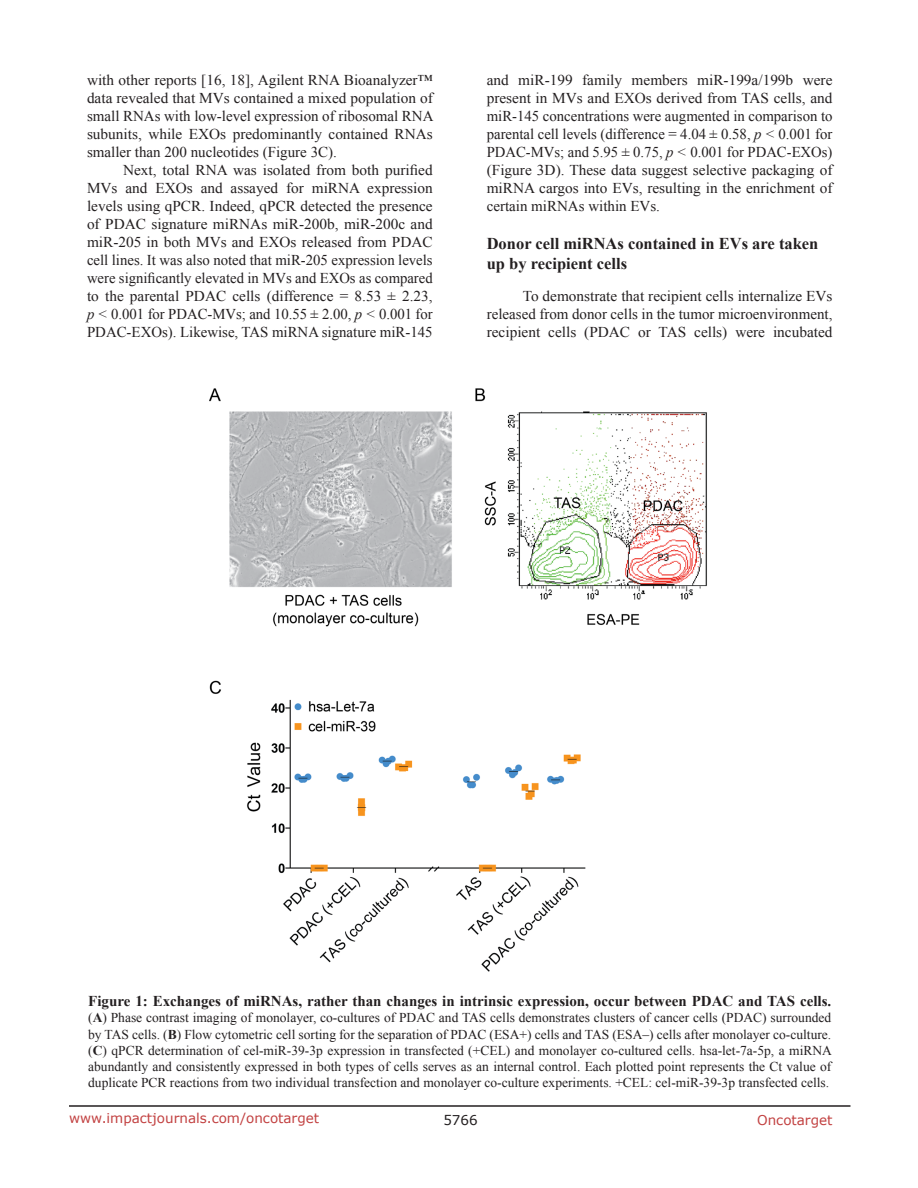
<style>
.page{position:relative;width:918px;height:1188px;background:#fff}
.page>*{position:absolute;margin:0;border:0;box-sizing:border-box;transform-origin:0 0}
.sub_heading_1{font:700 16.5px/19.8px "Times New Roman";color:#231f20}
.BodyText{font:15px/18px "Times New Roman";color:#231f20;text-align:justify}
.Figuretrx{font:700 15px "Times New Roman";color:#231f20}
.Figuretrx-2{font:13.5px/16.2px "Times New Roman";color:#231f20;text-align:justify}
.t1{font:13.5px "Verdana";color:#c24141}
.t2{font:13.5px "Verdana";color:#231f20}
.s1{font-style:italic}
.s2{font-weight:700}
</style>
<div class="page">
<hr style="left:69px;top:1105px;width:781px;height:2px;background:#231f20">
<img style="left:210px;top:388px;width:497px;height:584px">
<p class="BodyText" style="left:87px;top:71px;width:348px">with other reports [16, 18], Agilent RNA Bioanalyzer™ data revealed that MVs contained a mixed population of small RNAs with low-level expression of ribosomal RNA subunits, while EXOs predominantly contained RNAs smaller than 200 nucleotides (Figure 3C).</p>
<p class="BodyText" style="left:87px;top:161px;width:347px;text-indent:36px">Next, total RNA was isolated from both purified MVs and EXOs and assayed for miRNA expression levels using qPCR. Indeed, qPCR detected the presence of PDAC signature miRNAs miR-200b, miR-200c and miR-205 in both MVs and EXOs released from PDAC cell lines. It was also noted that miR-205 expression levels were significantly elevated in MVs and EXOs as compared to the parental PDAC cells (difference = 8.53 ± 2.23, <span class="s1">p &lt;</span> 0.001 for PDAC-MVs; and 10.55 ± 2.00, <span class="s1">p &lt;</span> 0.001 for PDAC-EXOs). Likewise, TAS miRNA signature miR-145</p>
<p class="BodyText" style="left:487px;top:71px;width:347px">and miR-199 family members miR-199a/199b were present in MVs and EXOs derived from TAS cells, and miR-145 concentrations were augmented in comparison to parental cell levels (difference = 4.04 ± 0.58, <span class="s1">p &lt;</span> 0.001 for PDAC-MVs; and 5.95 ± 0.75, <span class="s1">p &lt;</span> 0.001 for PDAC-EXOs) (Figure 3D). These data suggest selective packaging of miRNA cargos into EVs, resulting in the enrichment of certain miRNAs within EVs.</p>
<p class="sub_heading_1" style="left:487px;top:233px;width:333px">Donor cell miRNAs contained in EVs are taken up by recipient cells</p>
<p class="BodyText" style="left:487px;top:286px;width:347px;text-indent:36px">To demonstrate that recipient cells internalize EVs released from donor cells in the tumor microenvironment, recipient cells (PDAC or TAS cells) were incubated</p>
<p class="Figuretrx" style="left:88px;top:991px;width:745px">Figure 1: Exchanges of miRNAs, rather than changes in intrinsic expression, occur between PDAC and TAS cells.</p>
<p class="Figuretrx-2" style="left:88px;top:1010px;width:745px">(<span class="s2">A</span>) Phase contrast imaging of monolayer, co-cultures of PDAC and TAS cells demonstrates clusters of cancer cells (PDAC) surrounded by TAS cells. (<span class="s2">B</span>) Flow cytometric cell sorting for the separation of PDAC (ESA+) cells and TAS (ESA–) cells after monolayer co-culture. (<span class="s2">C</span>) qPCR determination of cel-miR-39-3p expression in transfected (+CEL) and monolayer co-cultured cells. hsa-let-7a-5p, a miRNA abundantly and consistently expressed in both types of cells serves as an internal control. Each plotted point represents the Ct value of duplicate PCR reactions from two individual transfection and monolayer co-culture experiments. +CEL: cel-miR-39-3p transfected cells.</p>
<p class="t1" style="left:69px;top:1109px;width:252px">www.impactjournals.com/oncotarget</p>
<p class="t2" style="left:443px;top:1111px;width:36px">5766</p>
<p class="t1" style="left:757px;top:1111px;width:77px">Oncotarget</p>
</div>
